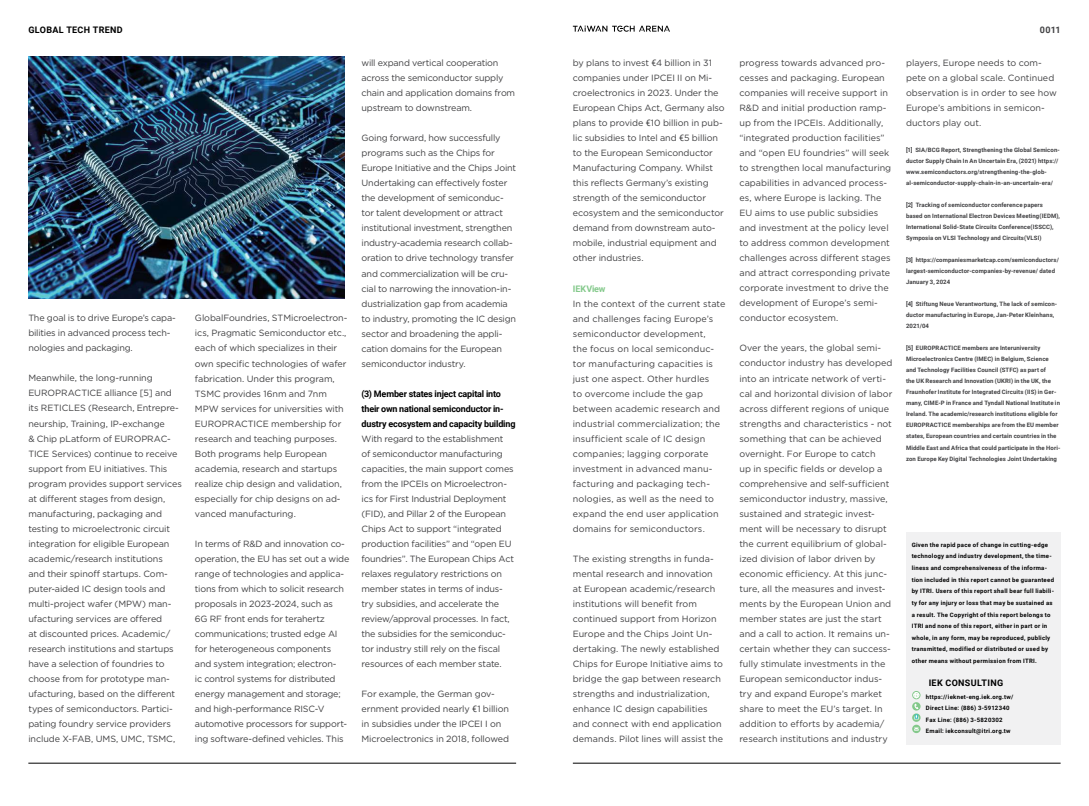
<style>
.page{position:relative;width:1089px;height:806px;background:#fff}
.page>*{position:absolute;margin:0;border:0;box-sizing:border-box;transform-origin:0 0}
.t1{font:9px/15px "Gotham";letter-spacing:-.01em;color:#404042}
.t2{font:9px/15px "Gotham";letter-spacing:.01em;color:#404042}
.t3{font:700 9px/15px "Roboto";letter-spacing:-.015em;color:#000}
.t4{font:700 9px "Roboto";letter-spacing:.04em;color:#000}
.t5{font:700 9px "Roboto";letter-spacing:-.01em;color:#84c98b}
.t6{font:700 9px "Roboto";color:#404042}
.t7{font:700 6px/11px "Roboto";letter-spacing:.015em;color:#404042}
.t8{font:700 6px/11.6px "Roboto";letter-spacing:.045em;color:#000}
.s1{font-family:"Roboto"}
</style>
<div class="page">
<img style="left:28px;top:56px;width:316px;height:242px">
<div style="left:906px;top:532px;width:154px;height:212px;background:#f1f1f2"></div>
<svg style="left:912px;top:724px;width:8px;height:8px"></svg>
<svg style="left:914px;top:727px;width:4px;height:3px"></svg>
<svg style="left:912px;top:713px;width:8px;height:8px"></svg>
<svg style="left:912px;top:701px;width:8px;height:9px"></svg>
<svg style="left:913px;top:691px;width:6px;height:6px"></svg>
<svg style="left:914px;top:714px;width:4px;height:5px"></svg>
<svg style="left:914px;top:703px;width:4px;height:5px"></svg>
<hr style="left:28px;top:762px;width:488px;height:1px;background:#000">
<hr style="left:573px;top:762px;width:487px;height:1px;background:#000">
<svg style="left:573px;top:26px;width:97px;height:6px"></svg>
<p class="t4" style="left:28px;top:24px;width:96px">GLOBAL TECH TREND</p>
<p class="t6" style="left:1039px;top:24px;width:22px">0011</p>
<p class="t1" style="left:28px;top:310px;width:149px">The goal is to drive Europe’s capa&shy;bilities in advanced process tech&shy;nologies and packaging.</p>
<p class="t1" style="left:28px;top:370px;width:155px">Meanwhile, the long-running EUROPRACTICE alliance [5] and its RETICLES (Research, Entrepre&shy;neurship, Training, IP-exchange<br>&amp; Chip pLatform of EUROPRAC-TICE Services) continue to receive support from EU initiatives. This program provides support services at different stages from design, manufacturing, packaging and testing to microelectronic circuit integration for eligible European academic/research institutions<br>and their spinoff startups. Com&shy;puter-aided IC design tools and multi-project wafer (MPW) man&shy;ufacturing services are offered<br>at discounted prices. Academic/ research institutions and startups have a selection of foundries to choose from for prototype man&shy;ufacturing, based on the different types of semiconductors. Partici&shy;pating foundry service providers include X-FAB, UMS, UMC, TSMC,</p>
<p class="t1" style="left:195px;top:310px;width:154px">GlobalFoundries, STMicroelectron&shy;ics, Pragmatic Semiconductor etc., each of which specializes in their own specific technologies of wafer fabrication. Under this program,<br>TSMC provides 16nm and 7nm<br>MPW services for universities with<br>EUROPRACTICE membership for research and teaching purposes.<br>Both programs help European academia, research and startups realize chip design and validation, especially for chip designs on ad&shy;vanced manufacturing.</p>
<p class="t1" style="left:195px;top:535px;width:156px">In terms of R&amp;D and innovation co&shy;operation, the EU has set out a wide range of technologies and applica&shy;tions from which to solicit research proposals in 2023-2024, such as<br>6G RF front ends for terahertz communications; trusted edge AI for heterogeneous components and system integration; electron-<br>ic control systems for distributed energy management and storage; and high-performance RISC-V automotive processors for support&shy;ing software-defined vehicles. This</p>
<p class="t1" style="left:361px;top:55px;width:155px">will expand vertical cooperation across the semiconductor supply chain and application domains from upstream to downstream.</p>
<p class="t1" style="left:361px;top:130px;width:156px">Going forward, how successfully programs such as the Chips for Europe Initiative and the Chips Joint Undertaking can effectively foster the development of semiconduc&shy;tor talent development or attract institutional investment, strengthen industry-academia research collab&shy;oration to drive technology transfer and commercialization will be cru&shy;cial to narrowing the innovation-in&shy;dustrialization gap from academia to industry, promoting the IC design sector and broadening the appli&shy;cation domains for the European semiconductor industry.</p>
<p class="t3" style="left:361px;top:385px;width:155px">(3) Member states inject capital into their own national semiconductor in&shy;dustry ecosystem and capacity building</p>
<p class="t1" style="left:361px;top:430px;width:154px">With regard to the establishment of semiconductor manufacturing capacities, the main support comes from the IPCEIs on Microelectron&shy;ics for First Industrial Deployment (FID), and Pillar 2 of the European Chips Act to support “integrated production facilities” and “open EU foundries”. The European Chips Act relaxes regulatory restrictions on member states in terms of indus&shy;try subsidies, and accelerate the review/approval processes. In fact, the subsidies for the semiconduc&shy;tor industry still rely on the fiscal resources of each member state.</p>
<p class="t1" style="left:361px;top:685px;width:149px">For example, the German gov&shy;ernment provided nearly <span class="s1">€</span>1 billion in subsidies under the IPCEI I on Microelectronics in 2018, followed</p>
<p class="t1" style="left:573px;top:55px;width:153px">by plans to invest <span class="s1">€</span>4 billion in 31 companies under IPCEI II on Mi&shy;croelectronics in 2023. Under the<br>European Chips Act, Germany also plans to provide <span class="s1">€</span>10 billion in pub&shy;lic subsidies to Intel and <span class="s1">€</span>5 billion to the European Semiconductor<br>Manufacturing Company. Whilst this reflects Germany’s existing strength of the semiconductor ecosystem and the semiconductor demand from downstream auto&shy;mobile, industrial equipment and other industries.</p>
<p class="t5" style="left:573px;top:282px;width:34px">IEKView</p>
<p class="t2" style="left:573px;top:295px;width:154px">In the context of the current state and challenges facing Europe’s semiconductor development,<br>the focus on local semiconduc&shy;tor manufacturing capacities is just one aspect. Other hurdles<br>to overcome include the gap between academic research and industrial commercialization; the insufficient scale of IC design companies; lagging corporate investment in advanced manu&shy;facturing and packaging tech&shy;nologies, as well as the need to expand the end user application domains for semiconductors.</p>
<p class="t1" style="left:573px;top:550px;width:152px">The existing strengths in funda&shy;mental research and innovation at European academic/research institutions will benefit from continued support from Horizon<br>Europe and the Chips Joint Un&shy;dertaking. The newly established<br>Chips for Europe Initiative aims to bridge the gap between research strengths and industrialization, enhance IC design capabilities and connect with end application demands. Pilot lines will assist the</p>
<p class="t1" style="left:739px;top:55px;width:153px">progress towards advanced pro&shy;cesses and packaging. European companies will receive support in<br>R&amp;D and initial production ramp&shy;up from the IPCEIs. Additionally, “integrated production facilities” and “open EU foundries” will seek to strengthen local manufacturing capabilities in advanced process&shy;es, where Europe is lacking. The<br>EU aims to use public subsidies and investment at the policy level to address common development challenges across different stages and attract corresponding private corporate investment to drive the development of Europe’s semi&shy;conductor ecosystem.</p>
<p class="t1" style="left:739px;top:340px;width:154px">Over the years, the global semi&shy;conductor industry has developed into an intricate network of verti&shy;cal and horizontal division of labor across different regions of unique strengths and characteristics - not something that can be achieved overnight. For Europe to catch<br>up in specific fields or develop a comprehensive and self-sufficient semiconductor industry, massive, sustained and strategic invest&shy;ment will be necessary to disrupt the current equilibrium of global&shy;ized division of labor driven by economic efficiency. At this junc&shy;ture, all the measures and invest&shy;ments by the European Union and member states are just the start and a call to action. It remains un&shy;certain whether they can success&shy;fully stimulate investments in the European semiconductor indus&shy;try and expand Europe’s market share to meet the EU’s target. In addition to efforts by academia/ research institutions and industry</p>
<p class="t1" style="left:906px;top:55px;width:152px">players, Europe needs to com&shy;pete on a global scale. Continued observation is in order to see how<br>Europe’s ambitions in semicon&shy;ductors play out.</p>
<p class="t7" style="left:906px;top:144px;width:155px">[1] SIA/BCG Report, Strengthening the Global Semicon&shy;ductor Supply Chain In An Uncertain Era, (2021) https:// www.semiconductors.org/strengthening-the-glob&shy;al-semiconductor-supply-chain-in-an-uncertain-era/</p>
<p class="t7" style="left:906px;top:199px;width:155px">[2] Tracking of semiconductor conference papers based on International Electron Devices Meeting(IEDM), International Solid-State Circuits Conference(ISSCC), Symposia on VLSI Technology and Circuits(VLSI)</p>
<p class="t7" style="left:906px;top:254px;width:154px">[3] https://companiesmarketcap.com/semiconductors/ largest-semiconductor-companies-by-revenue/ dated<br>January 3, 2024</p>
<p class="t7" style="left:906px;top:298px;width:153px">[4] Stiftung Neue Verantwortung, The lack of semicon&shy;ductor manufacturing in Europe, Jan-Peter Kleinhans,<br>2021/04</p>
<p class="t7" style="left:906px;top:342px;width:156px">[5] EUROPRACTICE members are Interuniversity Microelectronics Centre (IMEC) in Belgium, Science and Technology Facilities Council (STFC) as part of<br>the UK Research and Innovation (UKRI) in the UK, the Fraunhofer Institute for Integrated Circuits (IIS) in Ger&shy;many, CIME-P in France and Tyndall National Institute in Ireland. The academic/research institutions eligible for EUROPRACTICE memberships are from the EU member states, European countries and certain countries in the Middle East and Africa that could participate in the Hori&shy;zon Europe Key Digital Technologies Joint Undertaking</p>
<p class="t8" style="left:911px;top:538px;width:144px">Given the rapid pace of change in cutting-edge technology and industry development, the time&shy;liness and comprehensiveness of the informa&shy;tion included in this report cannot be guaranteed by ITRI. Users of this report shall bear full liabili&shy;ty for any injury or loss that may be sustained as a result. The Copyright of this report belongs to ITRI and none of this report, either in part or in whole, in any form, may be reproduced, publicly transmitted, modified or distributed or used by other means without permission from ITRI.</p>
<p class="t4" style="left:928px;top:676px;width:76px">IEK CONSULTING</p>
<p class="t8" style="left:925px;top:690px;width:89px">https://ieknet-eng.iek.org.tw/<br>Direct Line: (886) 3-5912340<br>Fax Line: (886) 3-5820302<br>Email: iekconsult@itri.org.tw</p>
</div>
